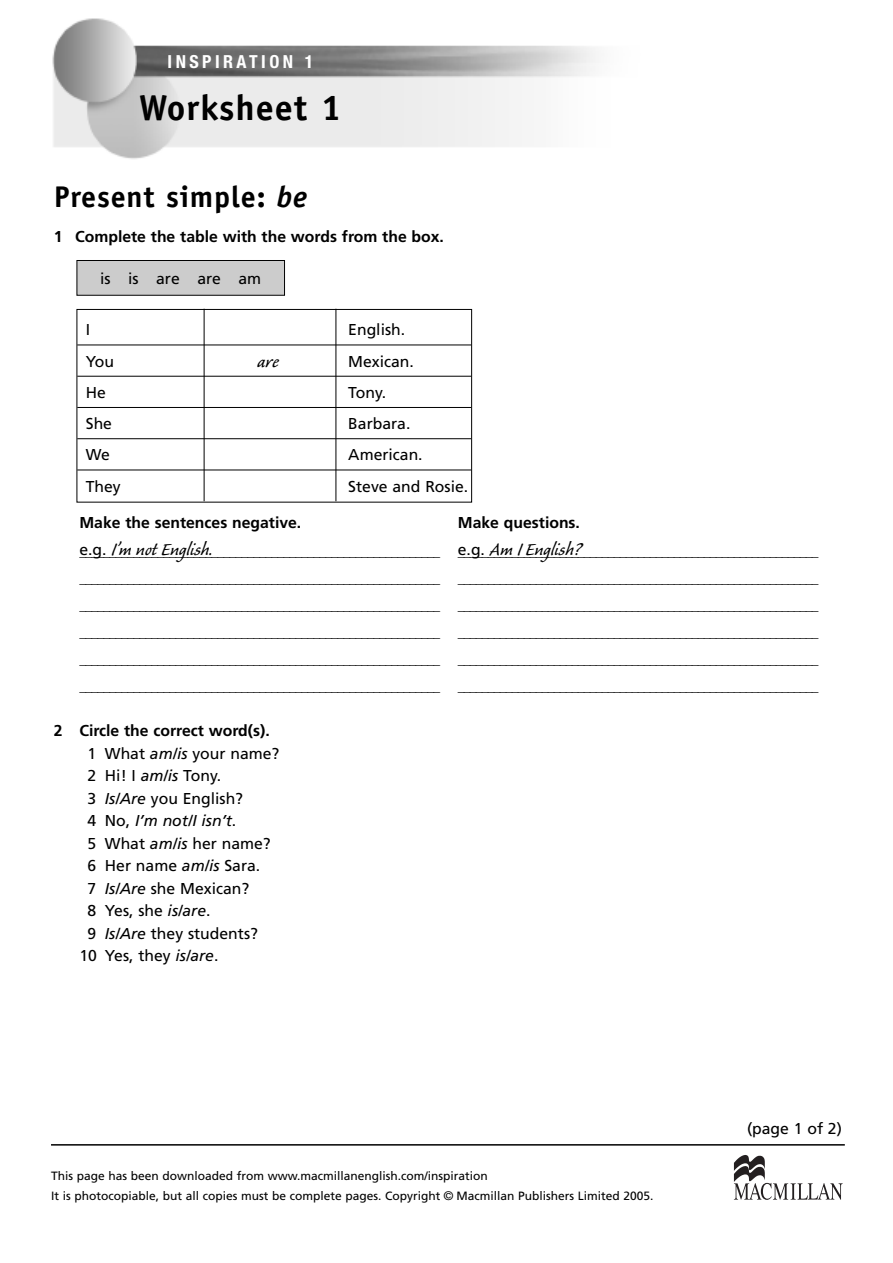
<style>
.page{position:relative;width:893px;height:1263px;background:#fff}
.page>*{position:absolute;margin:0;border:0;box-sizing:border-box;transform-origin:0 0}
.t1{font:700 36px "Officina Sans";letter-spacing:.03em;color:#000}
.t2{font:700 30px "Officina Sans";letter-spacing:.03em;color:#000}
.t3{font:22.5px "Caliban";letter-spacing:-.005em;color:#000}
.t4{font:700 condensed 18px "Helvetica Neue";letter-spacing:.19em;color:#fff}
.t5{font:15.75px "Frutiger";color:#000}
.t6{font:700 15.75px "Frutiger";color:#000}
.t7{font:italic 15.75px "Frutiger";color:#000}
.t8{font:13.5px "Frutiger";color:#000}
.t9{font:12px/20.2px "Frutiger";color:#000}
.s1{font-style:italic}
.s2{font-style:normal}
.s3{font-family:"Helvetica"}
</style>
<div class="page">
<hr style="left:51px;top:1144px;width:794px;height:1px;background:#000">
<svg style="left:734px;top:1155px;width:109px;height:45px"></svg>
<img style="left:52px;top:18px;width:544px;height:141px">
<div style="left:77px;top:261px;width:207px;height:34px;background:#ccc"></div>
<div style="left:77px;top:260px;width:208px;height:36px;border:1px solid #000"></div>
<hr style="left:77px;top:345px;width:394px;height:1px;background:#000">
<hr style="left:77px;top:376px;width:394px;height:1px;background:#000">
<hr style="left:77px;top:407px;width:394px;height:1px;background:#000">
<hr style="left:77px;top:438px;width:394px;height:1px;background:#000">
<hr style="left:77px;top:470px;width:394px;height:1px;background:#000">
<div style="left:77px;top:309px;width:395px;height:193px;border:1px solid #000"></div>
<hr style="left:204px;top:309px;width:1px;height:192px;background:#000">
<hr style="left:336px;top:309px;width:1px;height:192px;background:#000">
<h3 class="t4" style="left:168px;top:51px;width:147px">INSPIRATION 1</h3>
<h1 class="t1" style="left:139px;top:94px;width:203px">Worksheet 1</h1>
<h2 class="t2" style="left:54px;top:185px;width:255px">Present simple: <span class="s1">be</span></h2>
<p class="t6" style="left:54px;top:230px;width:392px">1 Complete the table with the words from the box.</p>
<p class="t5" style="left:100px;top:272px;width:163px">is is are are am</p>
<p class="t5" style="left:86px;top:323px;width:6px">I</p>
<p class="t5" style="left:348px;top:323px;width:58px">English.</p>
<p class="t5" style="left:86px;top:355px;width:30px">You</p>
<h3 class="t3" style="left:258px;top:353px;width:22px">are</h3>
<p class="t5" style="left:348px;top:355px;width:67px">Mexican.</p>
<p class="t5" style="left:86px;top:386px;width:22px">He</p>
<p class="t5" style="left:348px;top:386px;width:39px">Tony.</p>
<p class="t5" style="left:86px;top:417px;width:28px">She</p>
<p class="t5" style="left:348px;top:417px;width:64px">Barbara.</p>
<p class="t5" style="left:86px;top:448px;width:26px">We</p>
<p class="t5" style="left:348px;top:448px;width:76px">American.</p>
<p class="t5" style="left:86px;top:480px;width:37px">They</p>
<p class="t5" style="left:348px;top:480px;width:121px">Steve and Rosie.</p>
<p class="t6" style="left:79px;top:516px;width:223px">Make the sentences negative.</p>
<p class="t6" style="left:458px;top:516px;width:124px">Make questions.</p>
<p class="t5" style="left:79px;top:543px;width:29px">e.g.</p>
<p class="t8" style="left:79px;top:546px;width:362px">____________________________________________________________</p>
<h3 class="t3" style="left:111px;top:541px;width:103px">I’m not English.</h3>
<p class="t5" style="left:458px;top:543px;width:29px">e.g.</p>
<h3 class="t3" style="left:490px;top:541px;width:93px">Am I English?</h3>
<p class="t8" style="left:458px;top:546px;width:362px">____________________________________________________________</p>
<p class="t8" style="left:79px;top:573px;width:362px">____________________________________________________________</p>
<p class="t8" style="left:458px;top:573px;width:362px">____________________________________________________________</p>
<p class="t8" style="left:79px;top:600px;width:362px">____________________________________________________________</p>
<p class="t8" style="left:458px;top:600px;width:362px">____________________________________________________________</p>
<p class="t8" style="left:79px;top:627px;width:362px">____________________________________________________________</p>
<p class="t8" style="left:458px;top:627px;width:362px">____________________________________________________________</p>
<p class="t8" style="left:79px;top:654px;width:362px">____________________________________________________________</p>
<p class="t8" style="left:458px;top:654px;width:362px">____________________________________________________________</p>
<p class="t8" style="left:79px;top:681px;width:362px">____________________________________________________________</p>
<p class="t8" style="left:458px;top:681px;width:362px">____________________________________________________________</p>
<p class="t6" style="left:54px;top:724px;width:217px">2 Circle the correct word(s).</p>
<p class="t5" style="left:88px;top:747px;width:193px">1 What <span class="s1">am/is</span> your name?</p>
<p class="t5" style="left:88px;top:769px;width:135px">2 Hi! I <span class="s1">am/is</span> Tony.</p>
<p class="t5" style="left:88px;top:792px;width:157px">3 <span class="s1">Is/Are</span> you English?</p>
<p class="t7" style="left:88px;top:814px;width:150px"><span class="s2">4 No,</span> I’m not/I isn’t<span class="s2">.</span></p>
<p class="t5" style="left:88px;top:837px;width:185px">5 What <span class="s1">am/is</span> her name?</p>
<p class="t5" style="left:88px;top:859px;width:174px">6 Her name <span class="s1">am/is</span> Sara.</p>
<p class="t5" style="left:88px;top:882px;width:163px">7 <span class="s1">Is/Are</span> she Mexican?</p>
<p class="t5" style="left:88px;top:904px;width:124px">8 Yes, she <span class="s1">is/are</span>.</p>
<p class="t5" style="left:88px;top:927px;width:172px">9 <span class="s1">Is/Are</span> they students?</p>
<p class="t5" style="left:79px;top:949px;width:141px">10 Yes, they <span class="s1">is/are</span>.</p>
<p class="t9" style="left:51px;top:1167px;width:604px">This page has been downloaded from www.macmillanenglish.com/inspiration<br>It is photocopiable, but all copies must be complete pages. Copyright <span class="s3">©</span> Macmillan Publishers Limited 2005.</p>
<p class="t5" style="left:747px;top:1122px;width:96px">(page 1 of 2)</p>
</div>
